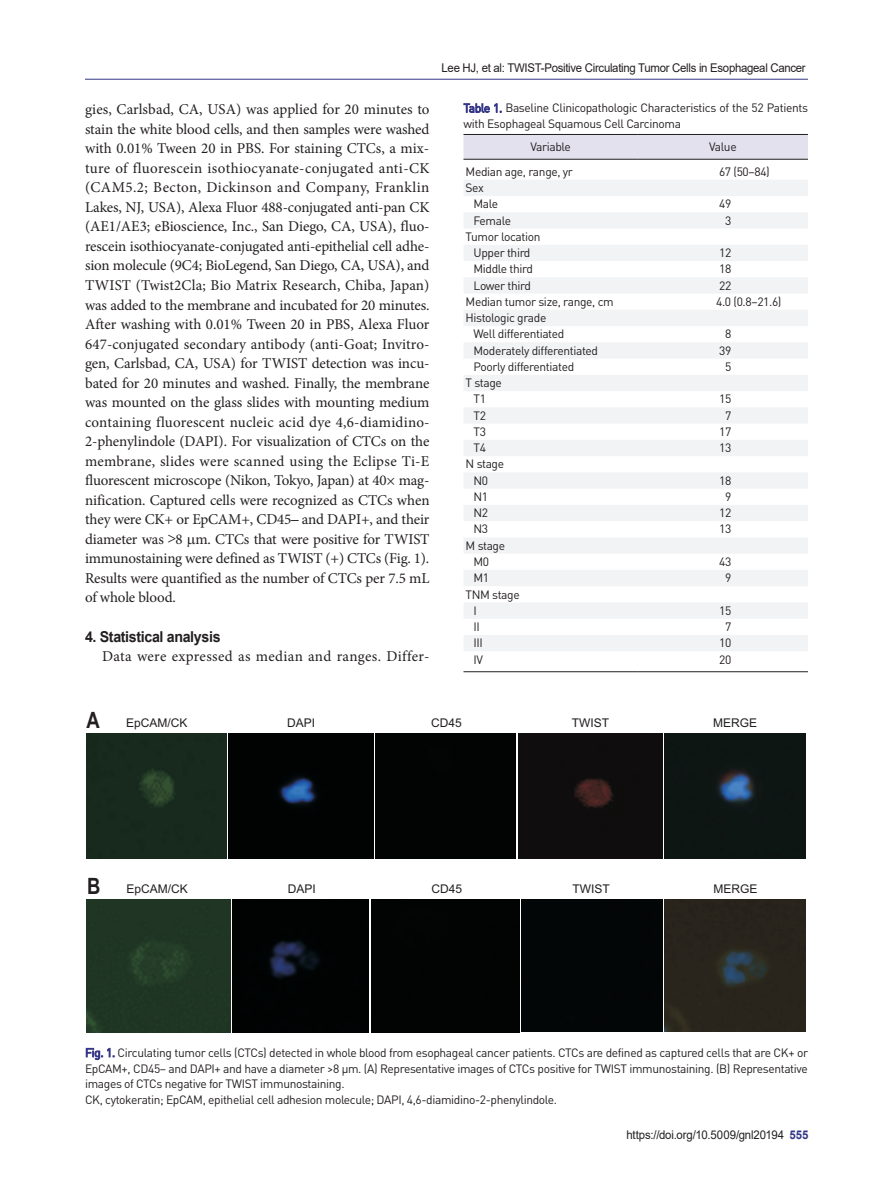
<style>
.page{position:relative;width:893px;height:1191px;background:#fff}
.page>*{position:absolute;margin:0;border:0;box-sizing:border-box;transform-origin:0 0}
.t1{font:15px/19.5px "Minion Pro";color:#231f20;text-align:justify}
.t2{font:15px "Minion Pro";letter-spacing:.025em;color:#231f20}
.t3{font:700 15px "Arial";letter-spacing:-.025em;color:#231f20;scale:.95 1}
.t4{font:12px/16.2px "DIN Pro";letter-spacing:-.03em;color:#231f20}
.t5{font:12px "Arial";letter-spacing:-.02em;color:#231f20;scale:.95 1}
.t6{font:12px "Arial";letter-spacing:-.02em;color:#231f20}
.s1{font-family:"Times New Roman";font-weight:700}
.s2{font-family:"Batang Che"}
.s3{color:#343687}
.s4{font-family:"Arial Narrow";font-weight:700;font-size:22.5px}
.s5{font-weight:700;color:#343687}
</style>
<div class="page">
<hr style="left:85px;top:79px;width:723px;height:1px;background:#343687">
<div style="left:87px;top:733px;width:140px;height:125px;background:#172a1d"></div>
<div style="left:229px;top:733px;width:144px;height:125px;background:#010303"></div>
<div style="left:376px;top:733px;width:140px;height:125px;background:#020403"></div>
<div style="left:518px;top:733px;width:145px;height:125px;background:#0f0d0d"></div>
<div style="left:665px;top:733px;width:140px;height:125px;background:#0e1614"></div>
<img style="left:665px;top:899px;width:140px;height:132px">
<img style="left:87px;top:899px;width:143px;height:133px">
<img style="left:232px;top:899px;width:137px;height:133px">
<div style="left:371px;top:899px;width:149px;height:133px;background:#020403"></div>
<div style="left:522px;top:899px;width:141px;height:132px;background:#030606"></div>
<div style="left:463px;top:135px;width:345px;height:24px;background:#e3e1ee"></div>
<svg style="left:464px;top:180px;width:344px;height:471px;fill:#f5f6f7"></svg>
<hr style="left:463px;top:134px;width:175px;height:1px;background:#231f20">
<hr style="left:638px;top:134px;width:170px;height:1px;background:#231f20">
<hr style="left:463px;top:159px;width:175px;height:1px;background:#231f20">
<hr style="left:638px;top:159px;width:170px;height:1px;background:#231f20">
<hr style="left:463px;top:671px;width:175px;height:1px;background:#231f20">
<hr style="left:638px;top:671px;width:170px;height:1px;background:#231f20">
<p class="t1" style="left:85px;top:100px;width:346px">gies, Carlsbad, CA, USA) was applied for 20 minutes to stain the white blood cells, and then samples were washed with 0.01% Tween 20 in PBS. For staining CTCs, a mix&shy;ture of fluorescein isothiocyanate-conjugated anti-CK (CAM5.2; Becton, Dickinson and Company, Franklin Lakes, NJ, USA), Alexa Fluor 488-conjugated anti-pan CK (AE1/AE3; eBioscience, Inc., San Diego, CA, USA), fluo&shy;rescein isothiocyanate-conjugated anti-epithelial cell adhe&shy;sion molecule (9C4; BioLegend, San Diego, CA, USA), and TWIST (Twist2Cla; Bio Matrix Research, Chiba, Japan) was added to the membrane and incubated for 20 minutes.<br>After washing with 0.01% Tween 20 in PBS, Alexa Fluor 647-conjugated secondary antibody (anti-Goat; Invitro&shy;gen, Carlsbad, CA, USA) for TWIST detection was incu&shy;bated for 20 minutes and washed. Finally, the membrane was mounted on the glass slides with mounting medium containing fluorescent nucleic acid dye 4,6-diamidino-2-phenylindole (DAPI). For visualization of CTCs on the membrane, slides were scanned using the Eclipse Ti-E fluorescent microscope (Nikon, Tokyo, Japan) at 40× mag&shy;nification. Captured cells were recognized as CTCs when they were CK+ or EpCAM+, CD45<span class="s1">–</span> and DAPI+, and their diameter was <span class="s2">&gt;</span>8 m. CTCs that were positive for TWIST immunostaining were defined as TWIST (+) CTCs (Fig. 1).<br>Results were quantified as the number of CTCs per 7.5 mL of whole blood.</p>
<p class="t3" style="left:85px;top:626px;width:144px">4. Statistical analysis</p>
<p class="t2" style="left:102px;top:646px;width:329px">Data were expressed as median and ranges. Differ-</p>
<p class="t5" style="left:442px;top:59px;width:385px">Lee HJ, et al: TWIST-Positive Circulating Tumor Cells in Esophageal Cancer</p>
<p class="t4" style="left:463px;top:100px;width:346px;line-height:15.8px"><span class="s3">Table 1.</span> Baseline Clinicopathologic Characteristics of the 52 Patients with Esophageal Squamous Cell Carcinoma</p>
<p class="t4" style="left:530px;top:138px;width:42px">Variable</p>
<p class="t4" style="left:709px;top:138px;width:29px">Value</p>
<p class="t4" style="left:466px;top:163px;width:109px">Median age, range, yr</p>
<p class="t4" style="left:719px;top:163px;width:52px">67 (50–84)</p>
<p class="t4" style="left:473px;top:179px;width:26px;text-indent:-8px">Sex<br>Male</p>
<p class="t4" style="left:719px;top:195px;width:14px">49</p>
<p class="t4" style="left:473px;top:212px;width:39px">Female</p>
<p class="t4" style="left:725px;top:212px;width:8px">3</p>
<p class="t4" style="left:466px;top:228px;width:76px;text-align:center">Tumor location<br>Upper third</p>
<p class="t4" style="left:719px;top:244px;width:14px">12</p>
<p class="t4" style="left:473px;top:260px;width:61px">Middle third</p>
<p class="t4" style="left:719px;top:260px;width:14px">18</p>
<p class="t4" style="left:473px;top:277px;width:59px">Lower third</p>
<p class="t4" style="left:719px;top:277px;width:14px">22</p>
<p class="t4" style="left:466px;top:293px;width:150px">Median tumor size, range, cm</p>
<p class="t4" style="left:716px;top:293px;width:67px">4.0 (0.8–21.6)</p>
<p class="t4" style="left:473px;top:309px;width:92px;text-indent:-8px">Histologic grade<br>Well differentiated</p>
<p class="t4" style="left:725px;top:325px;width:8px">8</p>
<p class="t4" style="left:473px;top:342px;width:126px">Moderately differentiated</p>
<p class="t4" style="left:719px;top:342px;width:14px">39</p>
<p class="t4" style="left:473px;top:358px;width:102px">Poorly differentiated</p>
<p class="t4" style="left:725px;top:358px;width:8px">5</p>
<p class="t4" style="left:473px;top:374px;width:30px;text-indent:-8px">T stage<br>T1</p>
<p class="t4" style="left:719px;top:390px;width:14px">15</p>
<p class="t4" style="left:473px;top:407px;width:14px">T2</p>
<p class="t4" style="left:725px;top:407px;width:8px">7</p>
<p class="t4" style="left:473px;top:423px;width:14px">T3</p>
<p class="t4" style="left:719px;top:423px;width:14px">17</p>
<p class="t4" style="left:473px;top:439px;width:14px">T4</p>
<p class="t4" style="left:719px;top:439px;width:14px">13</p>
<p class="t4" style="left:473px;top:455px;width:32px;text-indent:-8px">N stage<br>N0</p>
<p class="t4" style="left:719px;top:472px;width:14px">18</p>
<p class="t4" style="left:473px;top:488px;width:16px">N1</p>
<p class="t4" style="left:725px;top:488px;width:8px">9</p>
<p class="t4" style="left:473px;top:504px;width:16px">N2</p>
<p class="t4" style="left:719px;top:504px;width:14px">12</p>
<p class="t4" style="left:473px;top:520px;width:16px">N3</p>
<p class="t4" style="left:719px;top:520px;width:14px">13</p>
<p class="t4" style="left:473px;top:537px;width:33px;text-indent:-8px">M stage<br>M0</p>
<p class="t4" style="left:719px;top:553px;width:14px">43</p>
<p class="t4" style="left:473px;top:569px;width:17px">M1</p>
<p class="t4" style="left:725px;top:569px;width:8px">9</p>
<p class="t4" style="left:473px;top:585px;width:48px;text-indent:-8px">TNM stage<br>I</p>
<p class="t4" style="left:719px;top:602px;width:14px">15</p>
<p class="t4" style="left:473px;top:618px;width:8px">II</p>
<p class="t4" style="left:725px;top:618px;width:8px">7</p>
<p class="t4" style="left:473px;top:634px;width:11px">III</p>
<p class="t4" style="left:719px;top:634px;width:14px">10</p>
<p class="t4" style="left:473px;top:650px;width:11px">IV</p>
<p class="t4" style="left:719px;top:650px;width:14px">20</p>
<p class="t6" style="left:86px;top:718px;width:102px"><span class="s4">A</span> EpCAM/CK</p>
<p class="t6" style="left:287px;top:718px;width:30px">DAPI</p>
<p class="t6" style="left:431px;top:718px;width:32px">CD45</p>
<p class="t6" style="left:572px;top:718px;width:39px">TWIST</p>
<p class="t6" style="left:713px;top:718px;width:46px">MERGE</p>
<p class="t6" style="left:87px;top:884px;width:102px"><span class="s4">B</span> EpCAM/CK</p>
<p class="t6" style="left:288px;top:884px;width:30px">DAPI</p>
<p class="t6" style="left:431px;top:884px;width:32px">CD45</p>
<p class="t6" style="left:572px;top:884px;width:39px">TWIST</p>
<p class="t6" style="left:713px;top:884px;width:46px">MERGE</p>
<p class="t4" style="left:85px;top:1044px;width:724px;line-height:15.8px"><span class="s3">Fig. 1.</span> Circulating tumor cells (CTCs) detected in whole blood from esophageal cancer patients. CTCs are defined as captured cells that are CK+ or EpCAM+, CD45– and DAPI+ and have a diameter &gt;8 μm. (A) Representative images of CTCs positive for TWIST immunostaining. (B) Representative images of CTCs negative for TWIST immunostaining.<br>CK, cytokeratin; EpCAM, epithelial cell adhesion molecule; DAPI, 4,6-diamidino-2-phenylindole.</p>
<p class="t5" style="left:627px;top:1126px;width:193px">https://doi.org/10.5009/gnl20194 <span class="s5">555</span></p>
</div>
